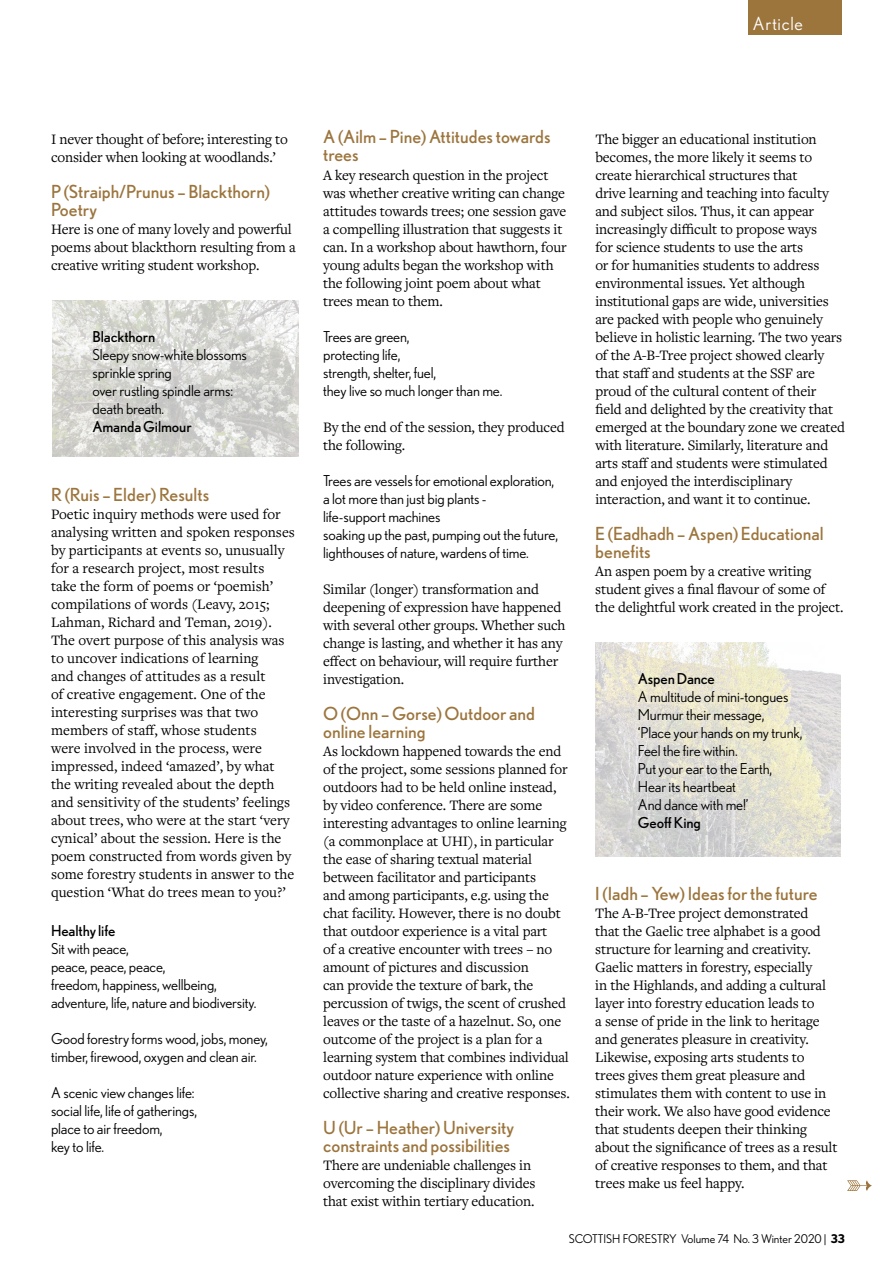
<style>
.page{position:relative;width:893px;height:1263px;background:#fff}
.page>*{position:absolute;margin:0;border:0;box-sizing:border-box;transform-origin:0 0}
.t1{font:18px/18px "Nobel";color:#9c753d}
.t2{font:18px "Nobel";letter-spacing:.035em;color:#fff}
.t3{font:15px/18px "Freight Text Pro";letter-spacing:-.01em;color:#000}
.t4{font:15px/18px "Nobel";letter-spacing:-.01em;color:#000}
.t5{font:15px "Nobel";letter-spacing:-.01em;color:#000}
.t6{font:12px "Nobel";color:#000}
.s1{font-weight:700}
</style>
<div class="page">
<img style="left:595px;top:642px;width:246px;height:215px">
<img style="left:52px;top:301px;width:246px;height:155px">
<div style="left:749px;top:0;width:93px;height:34px;background:#9c753d"></div>
<svg style="left:847px;top:1180px;width:25px;height:11px"></svg>
<p class="t2" style="left:753px;top:13px;width:52px">Article</p>
<p class="t2" style="left:753px;top:13px;width:69px">Research</p>
<p class="t3" style="left:51px;top:130px;width:238px">I never thought of before; interesting to consider when looking at woodlands.’</p>
<p class="t1" style="left:51px;top:182px;width:221px">P (Straiph/Prunus – Blackthorn)<br>Poetry</p>
<p class="t3" style="left:51px;top:220px;width:246px">Here is one of many lovely and powerful poems about blackthorn resulting from a creative writing student workshop.</p>
<p class="t5" style="left:92px;top:328px;width:64px">Blackthorn</p>
<p class="t4" style="left:92px;top:345px;width:156px">Sleepy snow-white blossoms sprinkle spring<br>over rustling spindle arms: death breath.</p>
<p class="t5" style="left:92px;top:418px;width:101px">Amanda Gilmour</p>
<p class="t1" style="left:51px;top:486px;width:160px">R (Ruis – Elder) Results</p>
<p class="t3" style="left:51px;top:505px;width:245px">Poetic inquiry methods were used for analysing written and spoken responses by participants at events so, unusually for a research project, most results<br>take the form of poems or ‘poemish’ compilations of words (Leavy, 2015; Lahman, Richard and Teman, 2019).<br>The overt purpose of this analysis was to uncover indications of learning<br>and changes of attitudes as a result<br>of creative engagement. One of the interesting surprises was that two members of staff, whose students<br>were involved in the process, were impressed, indeed ‘amazed’, by what the writing revealed about the depth and sensitivity of the students’ feelings about trees, who were at the start ‘very cynical’ about the session. Here is the poem constructed from words given by some forestry students in answer to the question ‘What do trees mean to you?’</p>
<p class="t5" style="left:51px;top:922px;width:66px">Healthy life</p>
<p class="t4" style="left:51px;top:939px;width:207px">Sit with peace,<br>peace, peace, peace,<br>freedom, happiness, wellbeing, adventure, life, nature and biodiversity.</p>
<p class="t4" style="left:51px;top:1029px;width:218px">Good forestry forms wood, jobs, money, timber, firewood, oxygen and clean air.</p>
<p class="t4" style="left:51px;top:1083px;width:148px">A scenic view changes life: social life, life of gatherings, place to air freedom,<br>key to life.</p>
<p class="t1" style="left:323px;top:127px;width:229px">A (Ailm – Pine) Attitudes towards trees</p>
<p class="t3" style="left:323px;top:166px;width:245px">A key research question in the project was whether creative writing can change attitudes towards trees; one session gave a compelling illustration that suggests it can. In a workshop about hawthorn, four young adults began the workshop with the following joint poem about what trees mean to them.</p>
<p class="t4" style="left:323px;top:327px;width:181px">Trees are green,<br>protecting life,<br>strength, shelter, fuel,<br>they live so much longer than me.</p>
<p class="t3" style="left:323px;top:418px;width:243px">By the end of the session, they produced the following.</p>
<p class="t4" style="left:323px;top:471px;width:236px">Trees are vessels for emotional exploration, a lot more than just big plants -<br>life-support machines<br>soaking up the past, pumping out the future, lighthouses of nature, wardens of time.</p>
<p class="t3" style="left:323px;top:580px;width:244px">Similar (longer) transformation and deepening of expression have happened with several other groups. Whether such change is lasting, and whether it has any effect on behaviour, will require further investigation.</p>
<p class="t1" style="left:323px;top:704px;width:213px">O (Onn – Gorse) Outdoor and online learning</p>
<p class="t3" style="left:323px;top:742px;width:248px">As lockdown happened towards the end of the project, some sessions planned for outdoors had to be held online instead, by video conference. There are some interesting advantages to online learning (a commonplace at UHI), in particular the ease of sharing textual material between facilitator and participants<br>and among participants, e.g. using the chat facility. However, there is no doubt that outdoor experience is a vital part<br>of a creative encounter with trees – no amount of pictures and discussion<br>can provide the texture of bark, the percussion of twigs, the scent of crushed leaves or the taste of a hazelnut. So, one outcome of the project is a plan for a learning system that combines individual outdoor nature experience with online collective sharing and creative responses.</p>
<p class="t1" style="left:323px;top:1118px;width:192px">U (Ur – Heather) University constraints and possibilities</p>
<p class="t3" style="left:323px;top:1156px;width:214px">There are undeniable challenges in overcoming the disciplinary divides that exist within tertiary education.</p>
<p class="t3" style="left:595px;top:130px;width:251px">The bigger an educational institution becomes, the more likely it seems to create hierarchical structures that<br>drive learning and teaching into faculty and subject silos. Thus, it can appear increasingly difficult to propose ways<br>for science students to use the arts<br>or for humanities students to address environmental issues. Yet although institutional gaps are wide, universities are packed with people who genuinely believe in holistic learning. The two years of the A-B-Tree project showed clearly that staff and students at the SSF are proud of the cultural content of their field and delighted by the creativity that emerged at the boundary zone we created with literature. Similarly, literature and arts staff and students were stimulated and enjoyed the interdisciplinary interaction, and want it to continue.</p>
<p class="t1" style="left:595px;top:524px;width:230px">E (Eadhadh – Aspen) Educational benefits</p>
<p class="t3" style="left:595px;top:562px;width:250px">An aspen poem by a creative writing student gives a final flavour of some of the delightful work created in the project.</p>
<p class="t5" style="left:638px;top:670px;width:79px">Aspen Dance</p>
<p class="t4" style="left:638px;top:687px;width:166px">A multitude of mini-tongues<br>Murmur their message,<br>‘Place your hands on my trunk,<br>Feel the fire within.<br>Put your ear to the Earth,<br>Hear its heartbeat<br>And dance with me!’</p>
<p class="t5" style="left:638px;top:814px;width:65px">Geoff King</p>
<p class="t1" style="left:595px;top:884px;width:224px">I (Iadh – Yew) Ideas for the future</p>
<p class="t3" style="left:595px;top:904px;width:244px">The A-B-Tree project demonstrated<br>that the Gaelic tree alphabet is a good structure for learning and creativity.<br>Gaelic matters in forestry, especially<br>in the Highlands, and adding a cultural layer into forestry education leads to<br>a sense of pride in the link to heritage and generates pleasure in creativity.<br>Likewise, exposing arts students to trees gives them great pleasure and stimulates them with content to use in their work. We also have good evidence that students deepen their thinking about the significance of trees as a result of creative responses to them, and that trees make us feel happy.</p>
<p class="t6" style="left:569px;top:1232px;width:278px">SCOTTISH FORESTRY Volume 74 No. 3 Winter 2020 | <span class="s1">33</span></p>
</div>
